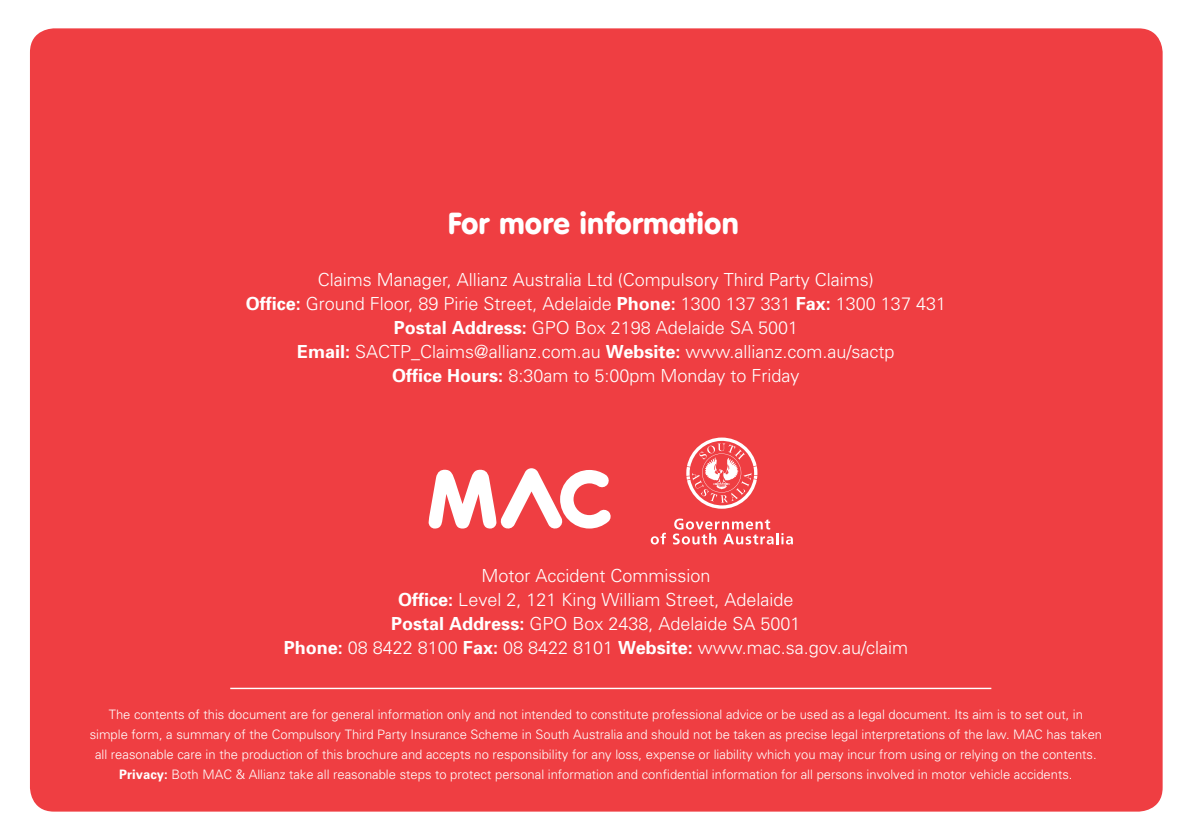
<style>
.page{position:relative;width:1191px;height:840px;background:#fff}
.page>*{position:absolute;margin:0;border:0;box-sizing:border-box;transform-origin:0 0}
.t1{font:30px "VAG Rounded BT";letter-spacing:-.01em;color:#fff}
.t2{font:300 18px/24px "Univers";color:#fff;text-align:center}
.t3{font:300 13px/20px "Univers";color:#fff;text-align:center}
.s1{font-weight:700}
</style>
<div class="page">
<div style="left:30px;top:28px;width:1132px;height:783px;background:#ef3e42;border-radius:24px"></div>
<hr style="left:230px;top:687px;width:761px;height:1px;background:#fff">
<svg style="left:428px;top:468px;width:183px;height:61px"></svg>
<svg style="left:650px;top:532px;width:16px;height:12px"></svg>
<svg style="left:673px;top:518px;width:120px;height:26px"></svg>
<svg style="left:686px;top:437px;width:71px;height:71px"></svg>
<h1 class="t1" style="left:447px;top:204px;width:293px">For more information</h1>
<p class="t2" style="left:246px;top:267px;width:702px">Claims Manager, Allianz Australia Ltd (Compulsory Third Party Claims)<br><span class="s1">Office:</span> Ground Floor, 89 Pirie Street, Adelaide <span class="s1">Phone:</span> 1300 137 331 <span class="s1">Fax:</span> 1300 137 431<br><span class="s1">Postal Address:</span> GPO Box 2198 Adelaide SA 5001<br><span class="s1">Email:</span> SACTP_Claims@allianz.com.au <span class="s1">Website:</span> www.allianz.com.au/sactp<br><span class="s1">Office Hours:</span> 8:30am to 5:00pm Monday to Friday</p>
<h2 class="t2" style="left:284px;top:562px;width:625px">Motor Accident Commission<br><span class="s1">Office:</span> Level 2, 121 King William Street, Adelaide<br><span class="s1">Postal Address:</span> GPO Box 2438, Adelaide SA 5001<br><span class="s1">Phone:</span> 08 8422 8100 <span class="s1">Fax:</span> 08 8422 8101 <span class="s1">Website:</span> www.mac.sa.gov.au/claim</h2>
<p class="t3" style="left:90px;top:704px;width:1014px">The contents of this document are for general information only and not intended to constitute professional advice or be used as a legal document. Its aim is to set out, in simple form, a summary of the Compulsory Third Party Insurance Scheme in South Australia and should not be taken as precise legal interpretations of the law. MAC has taken all reasonable care in the production of this brochure and accepts no responsibility for any loss, expense or liability which you may incur from using or relying on the contents.<br><span class="s1">Privacy:</span> Both MAC &amp; Allianz take all reasonable steps to protect personal information and confidential information for all persons involved in motor vehicle accidents.</p>
</div>
